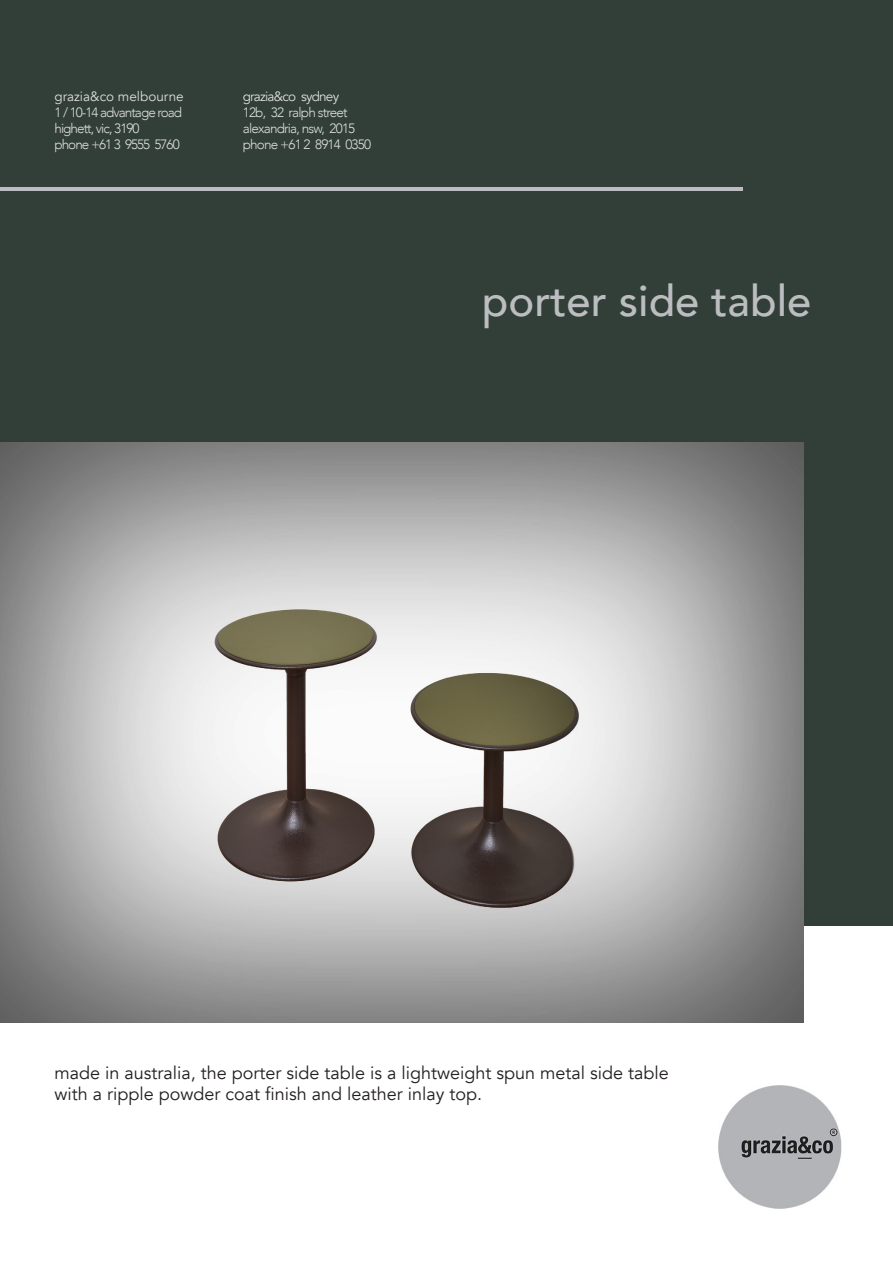
<style>
.page{position:relative;width:893px;height:1263px;background:#fff}
.page>*{position:absolute;margin:0;border:0;box-sizing:border-box;transform-origin:0 0}
.t1{font:500 43.5px "Avenir";color:#bcbdc0}
.t2{font:18px/21.6px "Avenir";color:#231f20}
.t3{font:300 13.5px "Avenir";letter-spacing:-.065em;color:#dcdddf}
.t4{font:13.5px "Avenir";color:#dcdddf}
.t5{font:13.5px "Avenir";letter-spacing:-.06em;color:#dcdddf}
</style>
<div class="page">
<div style="left:0;top:0;width:893px;height:925px;background:#323f38"></div>
<hr style="left:0;top:187px;width:743px;height:3px;background:#bcbdc0">
<img style="left:718px;top:1086px;width:123px;height:123px">
<img style="left:0;top:442px;width:804px;height:580px">
<p class="t4" style="left:54px;top:88px;width:131px">grazia&amp;co melbourne</p>
<p class="t3" style="left:54px;top:104px;width:129px">1 / 10-14 advantage road</p>
<p class="t3" style="left:54px;top:121px;width:87px">highett, vic, 3190</p>
<p class="t3" style="left:54px;top:137px;width:127px">phone +61 3 9555 5760</p>
<p class="t5" style="left:243px;top:88px;width:98px">grazia&amp;co sydney</p>
<p class="t3" style="left:243px;top:104px;width:106px">12b, 32 ralph street</p>
<p class="t3" style="left:243px;top:121px;width:114px">alexandria, nsw, 2015</p>
<p class="t3" style="left:243px;top:137px;width:130px">phone +61 2 8914 0350</p>
<p class="t1" style="left:482px;top:264px;width:331px">porter side table</p>
<p class="t2" style="left:54px;top:1062px;width:616px">made in australia, the porter side table is a lightweight spun metal side table with a ripple powder coat finish and leather inlay top.</p>
</div>
